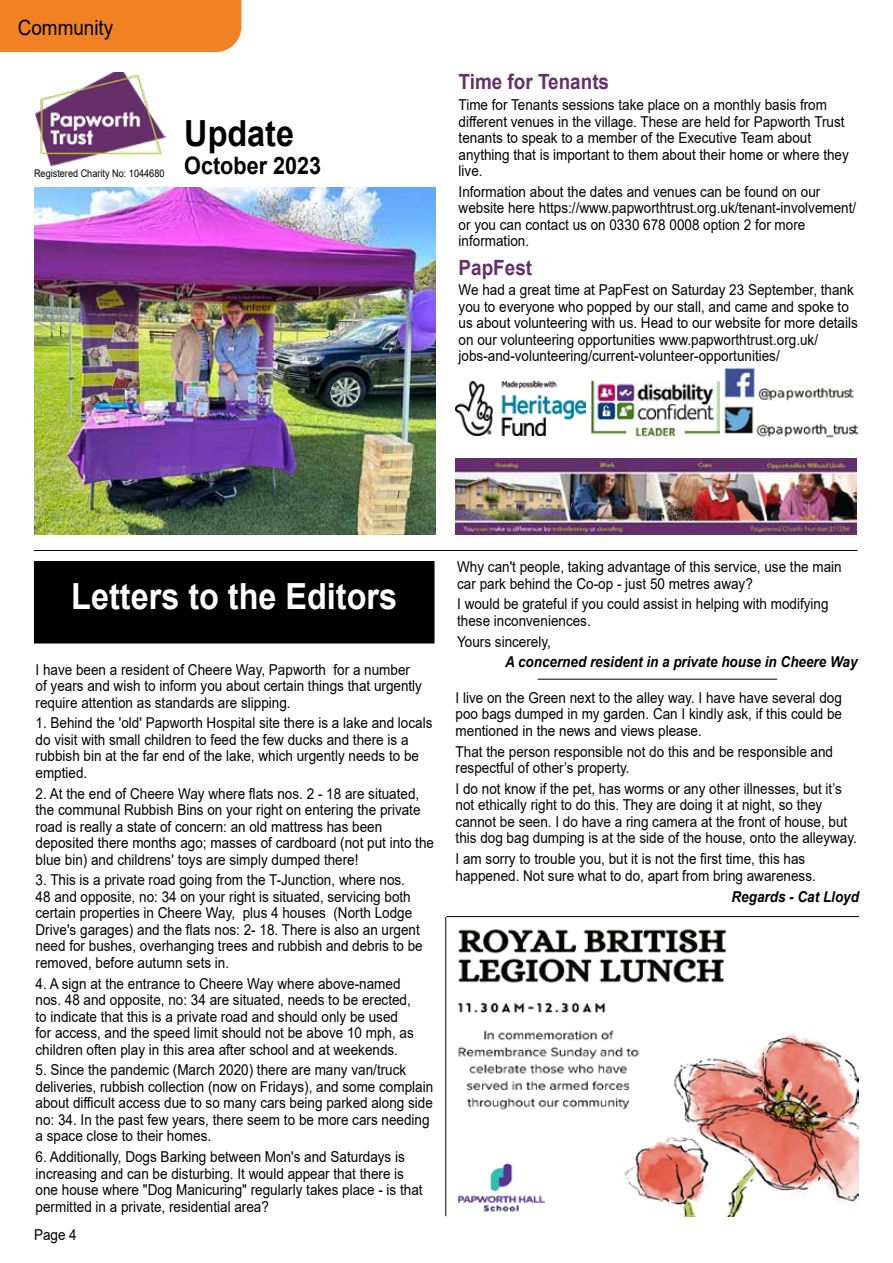
<style>
.page{position:relative;width:893px;height:1263px;background:#fff}
.page>*{position:absolute;margin:0;border:0;box-sizing:border-box;transform-origin:0 0}
.t1{font:700 36px "Arial";color:#fff;scale:.9 1}
.t2{font:700 36px "Arial";color:#000;scale:.9 1}
.t3{font:700 24px "Arial";color:#000;scale:.9 1}
.t4{font:700 21px "Arial";color:#662f69;scale:.9 1}
.t5{font:21px "Arial";color:#000;scale:.9 1}
.t6{font:15px/16.5px "Arial";color:#000;scale:.9 1}
.t7{font:italic 700 15px "Arial";color:#000;scale:.9 1}
.t8{font:10.5px "Arial";color:#000;scale:.87 1}
</style>
<div class="page">
<div style="left:0;top:0;width:241px;height:52px;background:#f08223"></div>
<img style="left:35px;top:72px;width:131px;height:94px">
<img style="left:719px;top:368px;width:140px;height:70px">
<img style="left:591px;top:381px;width:128px;height:58px">
<img style="left:456px;top:381px;width:129px;height:55px">
<img style="left:456px;top:459px;width:400px;height:75px">
<hr style="left:34px;top:550px;width:823px;height:1px;background:#000">
<img style="left:34px;top:187px;width:402px;height:347px">
<div style="left:34px;top:562px;width:400px;height:81px;background:#000"></div>
<div style="left:34px;top:561px;width:400px;height:82px;border:1px solid #000"></div>
<hr style="left:538px;top:679px;width:239px;height:1px;background:#000">
<hr style="left:446px;top:916px;width:413px;height:1px;background:#000">
<hr style="left:445px;top:917px;width:1px;height:299px;background:#000">
<img style="left:457px;top:929px;width:402px;height:287px">
<h3 class="t5" style="left:18px;top:14px;width:108px">Community</h3>
<p class="t8" style="left:34px;top:166px;width:151px">Registered Charity No: 1044680</p>
<h1 class="t2" style="left:184px;top:108px;width:124px">Update</h1>
<h2 class="t3" style="left:184px;top:149px;width:154px">October 2023</h2>
<h3 class="t4" style="left:459px;top:67px;width:169px">Time for Tenants</h3>
<p class="t6" style="left:459px;top:96px;width:435px">Time for Tenants sessions take place on a monthly basis from different venues in the village. These are held for Papworth Trust tenants to speak to a member of the Executive Team about anything that is important to them about their home or where they live.</p>
<p class="t6" style="left:459px;top:183px;width:443px">Information about the dates and venues can be found on our website here https://www.papworthtrust.org.uk/tenant-involvement/ or you can contact us on 0330 678 0008 option 2 for more information.</p>
<h3 class="t4" style="left:459px;top:252px;width:83px">PapFest</h3>
<p class="t6" style="left:459px;top:282px;width:445px">We had a great time at PapFest on Saturday 23 September, thank you to everyone who popped by our stall, and came and spoke to us about volunteering with us. Head to our website for more details on our volunteering opportunities www.papworthtrust.org.uk/ jobs-and-volunteering/current-volunteer-opportunities/</p>
<h1 class="t1" style="left:71px;top:571px;width:364px">Letters to the Editors</h1>
<p class="t6" style="left:36px;top:661px;width:431px">I have been a resident of Cheere Way, Papworth for a number of years and wish to inform you about certain things that urgently require attention as standards are slipping.</p>
<p class="t6" style="left:36px;top:715px;width:442px">1. Behind the 'old' Papworth Hospital site there is a lake and locals do visit with small children to feed the few ducks and there is a rubbish bin at the far end of the lake, which urgently needs to be emptied.</p>
<p class="t6" style="left:36px;top:785px;width:444px">2. At the end of Cheere Way where flats nos. 2 - 18 are situated, the communal Rubbish Bins on your right on entering the private road is really a state of concern: an old mattress has been deposited there months ago; masses of cardboard (not put into the blue bin) and childrens' toys are simply dumped there!</p>
<p class="t6" style="left:36px;top:872px;width:432px">3. This is a private road going from the T-Junction, where nos.<br>48 and opposite, no: 34 on your right is situated, servicing both certain properties in Cheere Way, plus 4 houses (North Lodge Drive's garages) and the flats nos: 2- 18. There is also an urgent need for bushes, overhanging trees and rubbish and debris to be removed, before autumn sets in.</p>
<p class="t6" style="left:36px;top:975px;width:422px">4. A sign at the entrance to Cheere Way where above-named nos. 48 and opposite, no: 34 are situated, needs to be erected, to indicate that this is a private road and should only be used for access, and the speed limit should not be above 10 mph, as children often play in this area after school and at weekends.</p>
<p class="t6" style="left:36px;top:1062px;width:443px">5. Since the pandemic (March 2020) there are many van/truck deliveries, rubbish collection (now on Fridays), and some complain about difficult access due to so many cars being parked along side no: 34. In the past few years, there seem to be more cars needing a space close to their homes.</p>
<p class="t6" style="left:36px;top:1148px;width:431px">6. Additionally, Dogs Barking between Mon's and Saturdays is increasing and can be disturbing. It would appear that there is one house where "Dog Manicuring" regularly takes place - is that permitted in a private, residential area?</p>
<p class="t6" style="left:34px;top:1227px;width:49px">Page 4</p>
<p class="t6" style="left:457px;top:558px;width:429px">Why can't people, taking advantage of this service, use the main car park behind the Co-op - just 50 metres away?</p>
<p class="t6" style="left:457px;top:596px;width:414px">I would be grateful if you could assist in helping with modifying these inconveniences.</p>
<p class="t6" style="left:457px;top:633px;width:106px">Yours sincerely,</p>
<p class="t7" style="left:505px;top:652px;width:393px">A concerned resident in a private house in Cheere Way</p>
<p class="t6" style="left:456px;top:689px;width:431px;text-align:justify">I live on the Green next to the alley way. I have have several dog poo bags dumped in my garden. Can I kindly ask, if this could be mentioned in the news and views please.</p>
<p class="t6" style="left:456px;top:743px;width:421px">That the person responsible not do this and be responsible and respectful of other’s property.</p>
<p class="t6" style="left:456px;top:780px;width:447px">I do not know if the pet, has worms or any other illnesses, but it’s not ethically right to do this. They are doing it at night, so they cannot be seen. I do have a ring camera at the front of house, but this dog bag dumping is at the side of the house, onto the alleyway.</p>
<p class="t6" style="left:456px;top:850px;width:402px">I am sorry to trouble you, but it is not the first time, this has happened. Not sure what to do, apart from bring awareness.</p>
<p class="t7" style="left:731px;top:887px;width:143px">Regards - Cat Lloyd</p>
</div>
